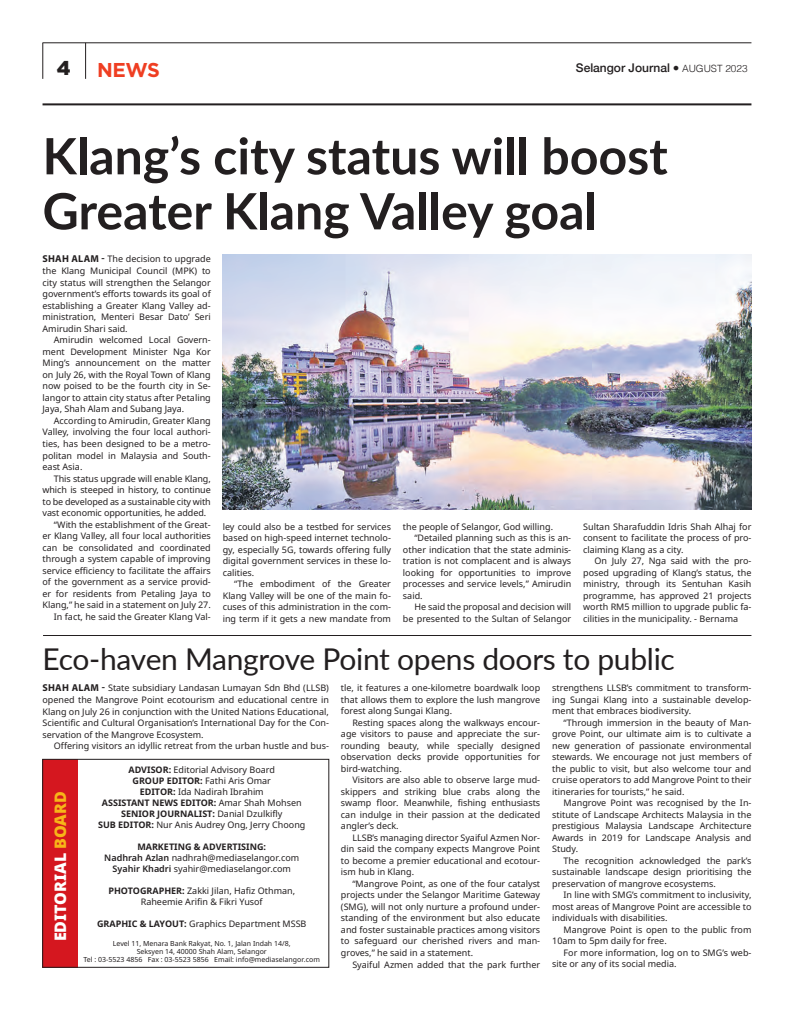
<style>
.page{position:relative;width:794px;height:1010px;background:#fff}
.page>*{position:absolute;margin:0;border:0;box-sizing:border-box;transform-origin:0 0}
._1st_LEAD{font:700 50px/55px "Lato";color:#231f20}
._2nd_lead{font:30px "Lato";letter-spacing:-.01em;color:#231f20}
.t1{font:700 20px "Gotham";color:#ef3e22}
.t2{font:900 20px "Gotham";color:#231f20}
.BODYTEXT{font:900 16px "Noto Sans";color:#fff}
.t3{font:500 12px "Helvetica Neue";color:#231f20}
.BODYTEXT-2{font:9px/11.5px "Noto Sans";color:#231f20;text-align:justify}
.Intro_Bold{font:9px/11.7px "Noto Sans";color:#231f20;text-align:justify}
.BODYTEXT-3{font:700 9px "Noto Sans";color:#231f20}
.BODYTEXT-4{font:7px "Noto Sans";color:#231f20}
.s1{font-family:"Helvetica";font-weight:300;font-size:10px}
.s2{font-family:"Myriad Pro";font-weight:700;font-size:10px}
.s3{font-weight:700}
.s4{font-weight:400}
.s5{font-weight:600}
.s6{color:#f7b518}
</style>
<div class="page">
<hr style="left:43px;top:103px;width:708px;height:2px;background:#231f20">
<hr style="left:43px;top:43px;width:708px;height:1px;background:#231f20">
<hr style="left:43px;top:43px;width:1px;height:36px;background:#231f20">
<hr style="left:85px;top:43px;width:1px;height:36px;background:#231f20">
<div style="left:43px;top:759px;width:35px;height:208px;background:#d5171f"></div>
<hr style="left:43px;top:635px;width:708px;height:1px;background:#231f20">
<img style="left:223px;top:254px;width:528px;height:255px">
<p class="t2" style="left:57px;top:56px;width:15px">4</p>
<p class="t1" style="left:97px;top:56px;width:64px">NEWS</p>
<p class="t3" style="left:576px;top:58px;width:173px">Selangor Journal ● <span class="s1">AUGUST 2023</span></p>
<p class="_1st_LEAD" style="left:43px;top:126px;width:626px">Klang’s city status will boost<br>Greater Klang Valley goal</p>
<p class="Intro_Bold" style="left:43px;top:253px;width:170px"><span class="s2">SHAH ALAM -</span> The decision to upgrade the Klang Municipal Council (MPK) to city status will strengthen the Selangor government’s efforts towards its goal of establishing a Greater Klang Valley ad&shy;ministration, Menteri Besar Dato’ Seri Amirudin Shari said.</p>
<p class="BODYTEXT-2" style="left:43px;top:334px;width:170px;text-indent:11px">Amirudin welcomed Local Govern&shy;ment Development Minister Nga Kor Ming’s announcement on the matter on July 26, with the Royal Town of Klang now poised to be the fourth city in Se&shy;langor to attain city status after Petaling Jaya, Shah Alam and Subang Jaya.</p>
<p class="BODYTEXT-2" style="left:43px;top:415px;width:170px;text-indent:11px">According to Amirudin, Greater Klang Valley, involving the four local authori&shy;ties, has been designed to be a metro&shy;politan model in Malaysia and South&shy;east Asia.</p>
<p class="BODYTEXT-2" style="left:43px;top:472px;width:170px;text-indent:11px">This status upgrade will enable Klang, which is steeped in history, to continue to be developed as a sustainable city with vast economic opportunities, he added.</p>
<p class="BODYTEXT-2" style="left:43px;top:518px;width:170px;text-indent:11px">“With the establishment of the Great&shy;er Klang Valley, all four local authorities can be consolidated and coordinated through a system capable of improving service efficiency to facilitate the affairs of the government as a service provid&shy;er for residents from Petaling Jaya to Klang,” he said in a statement on July 27.</p>
<p class="BODYTEXT-2" style="left:54px;top:610px;width:158px">In fact, he said the Greater Klang Val-</p>
<p class="BODYTEXT-2" style="left:223px;top:520px;width:170px">ley could also be a testbed for services based on high-speed internet technolo&shy;gy, especially 5G, towards offering fully digital government services in these lo&shy;calities.</p>
<p class="BODYTEXT-2" style="left:223px;top:578px;width:170px;text-indent:11px">“The embodiment of the Greater Klang Valley will be one of the main fo&shy;cuses of this administration in the com&shy;ing term if it gets a new mandate from</p>
<p class="BODYTEXT-2" style="left:403px;top:520px;width:152px">the people of Selangor, God willing.</p>
<p class="BODYTEXT-2" style="left:403px;top:532px;width:170px;text-indent:11px">“Detailed planning such as this is an&shy;other indication that the state adminis&shy;tration is not complacent and is always looking for opportunities to improve processes and service levels,” Amirudin said.</p>
<p class="BODYTEXT-2" style="left:403px;top:601px;width:170px;text-align:right">He said the proposal and decision will be presented to the Sultan of Selangor</p>
<p class="BODYTEXT-2" style="left:583px;top:520px;width:170px">Sultan Sharafuddin Idris Shah Alhaj for consent to facilitate the process of pro&shy;claiming Klang as a city.</p>
<p class="BODYTEXT-2" style="left:583px;top:555px;width:170px;text-indent:11px">On July 27, Nga said with the pro&shy;posed upgrading of Klang’s status, the ministry, through its Sentuhan Kasih programme, has approved 21 projects worth RM5 million to upgrade public fa&shy;cilities in the municipality. - Bernama</p>
<p class="_2nd_lead" style="left:43px;top:637px;width:634px">Eco-haven Mangrove Point opens doors to public</p>
<p class="BODYTEXT-2" style="left:341px;top:682px;width:201px">tle, it features a one-kilometre boardwalk loop that allows them to explore the lush mangrove forest along Sungai Klang.</p>
<p class="BODYTEXT-2" style="left:341px;top:716px;width:201px;text-indent:11px">Resting spaces along the walkways encour&shy;age visitors to pause and appreciate the sur&shy;rounding beauty, while specially designed observation decks provide opportunities for bird-watching.</p>
<p class="BODYTEXT-2" style="left:341px;top:774px;width:201px;text-indent:11px">Visitors are also able to observe large mud&shy;skippers and striking blue crabs along the swamp floor. Meanwhile, fishing enthusiasts can indulge in their passion at the dedicated angler’s deck.</p>
<p class="BODYTEXT-2" style="left:341px;top:831px;width:201px;text-indent:11px">LLSB’s managing director Syaiful Azmen Nor&shy;din said the company expects Mangrove Point to become a premier educational and ecotour&shy;ism hub in Klang.</p>
<p class="BODYTEXT-2" style="left:341px;top:877px;width:201px;text-indent:11px">“Mangrove Point, as one of the four catalyst projects under the Selangor Maritime Gateway (SMG), will not only nurture a profound under&shy;standing of the environment but also educate and foster sustainable practices among visitors to safeguard our cherished rivers and man&shy;groves,” he said in a statement.</p>
<p class="BODYTEXT-2" style="left:352px;top:958px;width:189px">Syaiful Azmen added that the park further</p>
<p class="Intro_Bold" style="left:43px;top:682px;width:288px"><span class="s2">SHAH ALAM -</span> State subsidiary Landasan Lumayan Sdn Bhd (LLSB) opened the Mangrove Point ecotourism and educational centre in Klang on July 26 in conjunction with the United Nations Educational, Scientific and Cultural Organisation’s International Day for the Con&shy;servation of the Mangrove Ecosystem.</p>
<p class="BODYTEXT-2" style="left:54px;top:740px;width:276px">Offering visitors an idyllic retreat from the urban hustle and bus-</p>
<p class="BODYTEXT-2" style="left:552px;top:682px;width:201px">strengthens LLSB’s commitment to transform&shy;ing Sungai Klang into a sustainable develop&shy;ment that embraces biodiversity.</p>
<p class="BODYTEXT-2" style="left:552px;top:716px;width:201px;text-indent:11px">“Through immersion in the beauty of Man&shy;grove Point, our ultimate aim is to cultivate a new generation of passionate environmental stewards. We encourage not just members of the public to visit, but also welcome tour and cruise operators to add Mangrove Point to their itineraries for tourists,” he said.</p>
<p class="BODYTEXT-2" style="left:552px;top:797px;width:201px;text-indent:11px">Mangrove Point was recognised by the In&shy;stitute of Landscape Architects Malaysia in the prestigious Malaysia Landscape Architecture Awards in 2019 for Landscape Analysis and Study.</p>
<p class="BODYTEXT-2" style="left:552px;top:854px;width:201px;text-indent:11px">The recognition acknowledged the park’s sustainable landscape design prioritising the preservation of mangrove ecosystems.</p>
<p class="BODYTEXT-2" style="left:552px;top:889px;width:201px;text-indent:11px">In line with SMG’s commitment to inclusivity, most areas of Mangrove Point are accessible to individuals with disabilities.</p>
<p class="BODYTEXT-2" style="left:552px;top:923px;width:201px;text-indent:11px">Mangrove Point is open to the public from<br>10am to 5pm daily for free.</p>
<p class="BODYTEXT-2" style="left:552px;top:946px;width:201px;text-indent:11px">For more information, log on to SMG’s web&shy;site or any of its social media.</p>
<p class="BODYTEXT-2" style="left:128px;top:763px;width:148px"><span class="s3">ADVISOR:</span> Editorial Advisory Board</p>
<p class="BODYTEXT-2" style="left:132px;top:774px;width:140px"><span class="s3">GROUP EDITOR:</span> Fathi Aris Omar</p>
<p class="BODYTEXT-2" style="left:140px;top:785px;width:125px"><span class="s3">EDITOR:</span> Ida Nadirah Ibrahim</p>
<p class="BODYTEXT-3" style="left:102px;top:795px;width:201px">ASSISTANT NEWS EDITOR: <span class="s4">Amar Shah Mohsen</span></p>
<p class="BODYTEXT-3" style="left:121px;top:806px;width:163px">SENIOR JOURNALIST: <span class="s4">Danial Dzulkifly</span></p>
<p class="BODYTEXT-2" style="left:98px;top:818px;width:209px"><span class="s3">SUB EDITOR:</span> Nur Anis Audrey Ong, Jerry Choong</p>
<p class="BODYTEXT-3" style="left:137px;top:839px;width:130px">MARKETING &amp; ADVERTISING:</p>
<p class="BODYTEXT-2" style="left:104px;top:851px;width:196px"><span class="s5">Nadhrah Azlan</span> nadhrah@mediaselangor.com</p>
<p class="BODYTEXT-2" style="left:113px;top:862px;width:180px"><span class="s5">Syahir Khadri</span> syahir@mediaselangor.com</p>
<p class="BODYTEXT-2" style="left:108px;top:884px;width:188px"><span class="s3">PHOTOGRAPHER:</span> Zakki Jilan, Hafiz Othman,</p>
<p class="BODYTEXT-2" style="left:141px;top:895px;width:123px">Raheemie Arifin &amp; Fikri Yusof</p>
<p class="BODYTEXT-2" style="left:97px;top:917px;width:211px"><span class="s3">GRAPHIC &amp; LAYOUT:</span> Graphics Department MSSB</p>
<p class="BODYTEXT-4" style="left:113px;top:938px;width:179px">Level 11, Menara Bank Rakyat, No. 1, Jalan Indah 14/8,</p>
<p class="BODYTEXT-4" style="left:137px;top:946px;width:132px">Seksyen 14, 40000 Shah Alam, Selangor</p>
<p class="BODYTEXT-4" style="left:84px;top:954px;width:238px">Tel : 03-5523 4856 Fax : 03-5523 5856 Email: info@mediaselangor.com</p>
<p class="BODYTEXT" style="left:48px;top:941px;width:151px;rotate:-90deg">EDITORIAL <span class="s6">BOARD</span></p>
</div>
